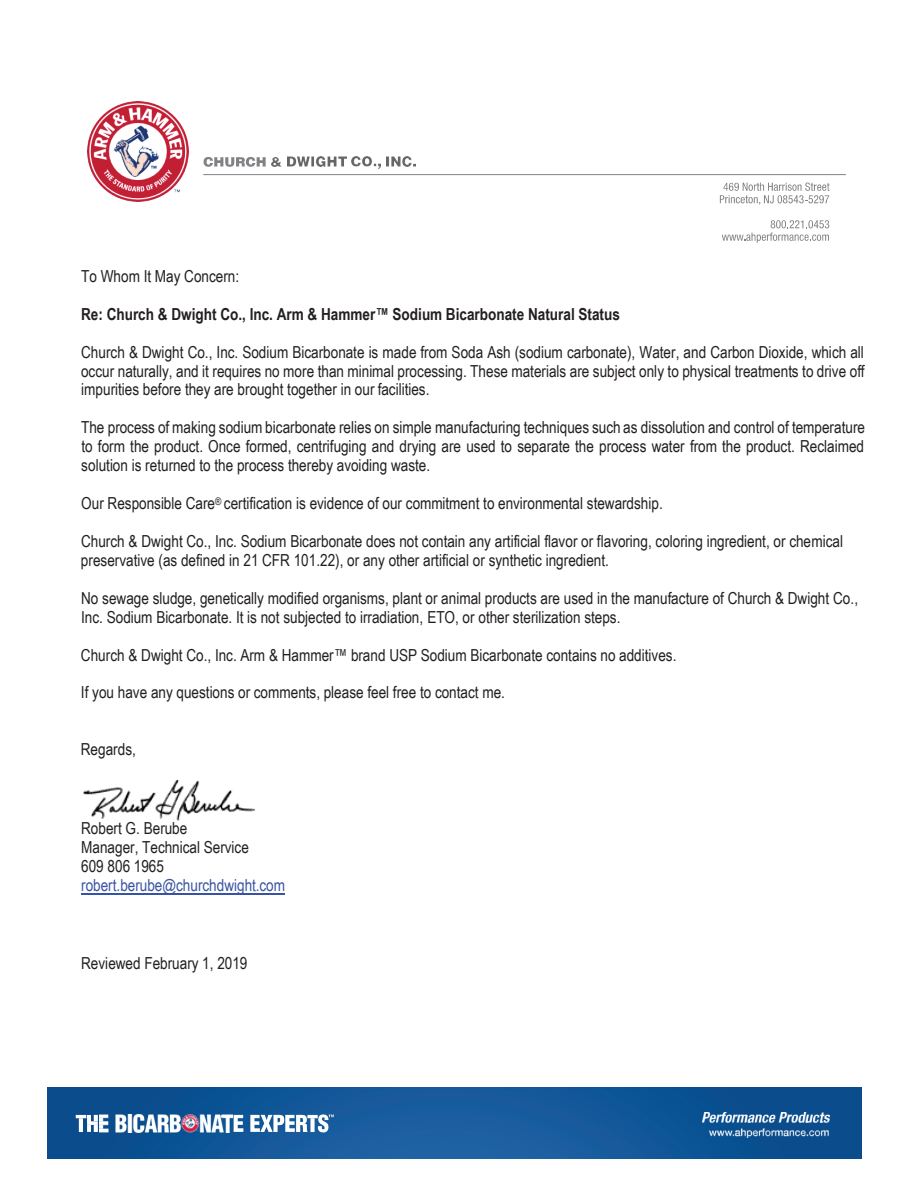
<style>
.page{position:relative;width:918px;height:1188px;background:#fff}
.page>*{position:absolute;margin:0;border:0;box-sizing:border-box;transform-origin:0 0}
.t1{font:16.5px/18.9px "Arial Narrow";color:#231f20}
.t2{font:700 16.5px "Arial Narrow";color:#231f20}
.t3{font:16.5px "Arial Narrow";color:#3853a3}
</style>
<div class="page">
<hr style="left:81px;top:893px;width:204px;height:1px;background:#3853a3">
<img style="left:88px;top:101px;width:100px;height:101px">
<svg style="left:203px;top:157px;width:63px;height:10px"></svg>
<svg style="left:272px;top:157px;width:10px;height:10px"></svg>
<img style="left:288px;top:157px;width:58px;height:10px">
<img style="left:351px;top:157px;width:29px;height:12px">
<hr style="left:203px;top:174px;width:643px;height:1px;background:#808285">
<img style="left:386px;top:157px;width:29px;height:10px">
<img style="left:47px;top:1088px;width:814px;height:71px">
<img style="left:702px;top:1113px;width:128px;height:25px">
<svg style="left:76px;top:1114px;width:258px;height:19px"></svg>
<img style="left:83px;top:780px;width:173px;height:40px">
<svg style="left:720px;top:182px;width:110px;height:23px"></svg>
<svg style="left:722px;top:220px;width:107px;height:23px"></svg>
<p class="t1" style="left:81px;top:266px;width:159px">To Whom It May Concern:</p>
<p class="t2" style="left:81px;top:302px;width:540px">Re: Church &amp; Dwight Co., Inc. Arm &amp; Hammer™ Sodium Bicarbonate Natural Status</p>
<p class="t1" style="left:81px;top:342px;width:785px;text-align:justify">Church &amp; Dwight Co., Inc. Sodium Bicarbonate is made from Soda Ash (sodium carbonate), Water, and Carbon Dioxide, which all occur naturally, and it requires no more than minimal processing. These materials are subject only to physical treatments to drive off impurities before they are brought together in our facilities.</p>
<p class="t1" style="left:81px;top:418px;width:785px;text-align:justify">The process of making sodium bicarbonate relies on simple manufacturing techniques such as dissolution and control of temperature to form the product. Once formed, centrifuging and drying are used to separate the process water from the product. Reclaimed solution is returned to the process thereby avoiding waste.</p>
<p class="t1" style="left:81px;top:493px;width:583px">Our Responsible Care<sup>®</sup> certification is evidence of our commitment to environmental stewardship.</p>
<p class="t1" style="left:81px;top:531px;width:764px">Church &amp; Dwight Co., Inc. Sodium Bicarbonate does not contain any artificial flavor or flavoring, coloring ingredient, or chemical preservative (as defined in 21 CFR 101.22), or any other artificial or synthetic ingredient.</p>
<p class="t1" style="left:81px;top:588px;width:779px">No sewage sludge, genetically modified organisms, plant or animal products are used in the manufacture of Church &amp; Dwight Co.,<br>Inc. Sodium Bicarbonate. It is not subjected to irradiation, ETO, or other sterilization steps.</p>
<p class="t1" style="left:81px;top:645px;width:597px">Church &amp; Dwight Co., Inc. Arm &amp; Hammer™ brand USP Sodium Bicarbonate contains no additives.</p>
<p class="t1" style="left:81px;top:683px;width:426px">If you have any questions or comments, please feel free to contact me.</p>
<p class="t1" style="left:81px;top:739px;width:57px">Regards,</p>
<p class="t1" style="left:81px;top:818px;width:169px">Robert G. Berube<br>Manager, Technical Service<br>609 806 1965</p>
<p class="t3" style="left:81px;top:873px;width:205px">robert.berube@churchdwight.com</p>
<p class="t1" style="left:81px;top:953px;width:168px">Reviewed February 1, 2019</p>
</div>
